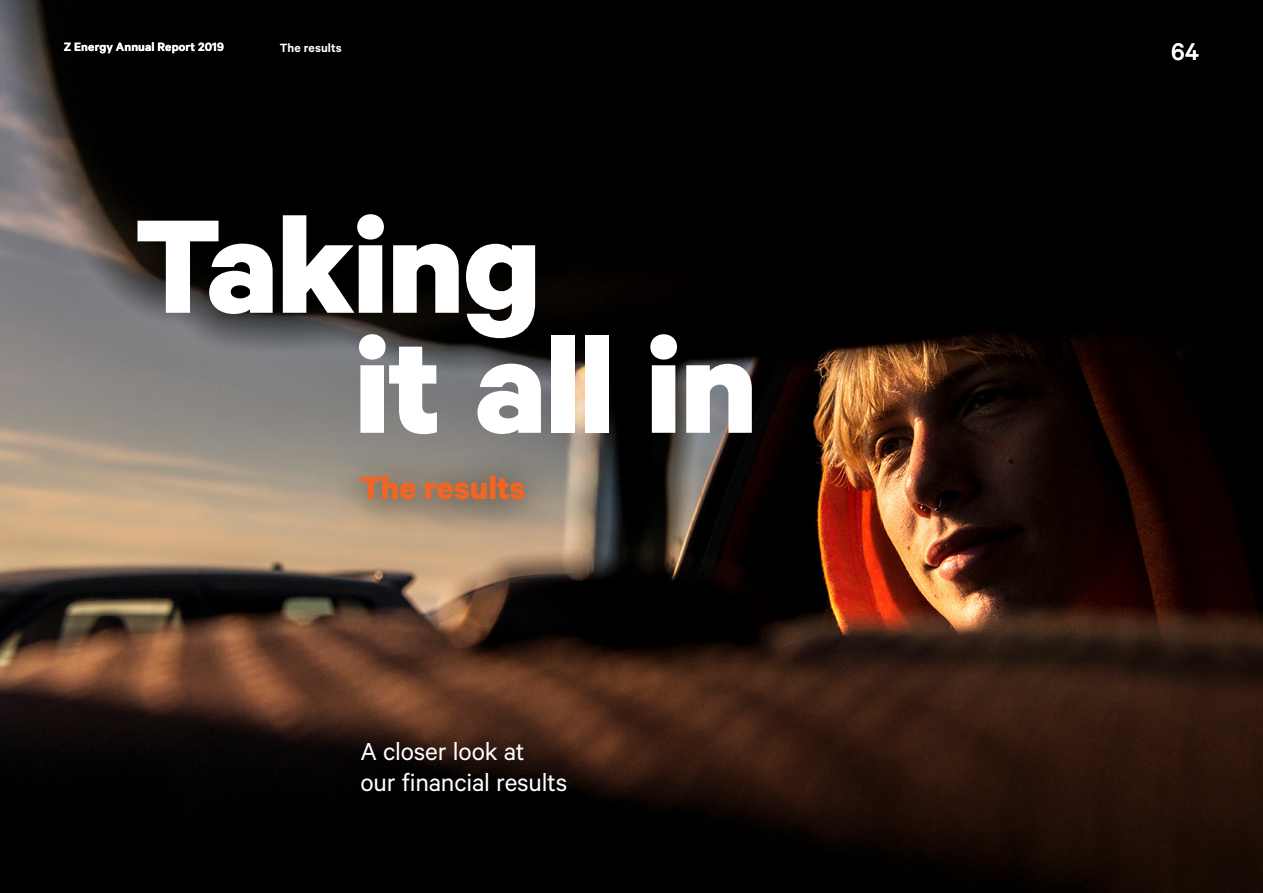
<style>
.page{position:relative;width:1263px;height:893px;background:#fff}
.page>*{position:absolute;margin:0;border:0;box-sizing:border-box;transform-origin:0 0}
.t1{font:700 150px/120px "Calibre";letter-spacing:-.015em;color:#fff}
.t2{font:700 36px "Calibre";letter-spacing:-.005em;color:#f26522}
.t3{font:27.75px/31.5px "Calibre";letter-spacing:-.005em;color:#fff}
.t4{font:500 27px "Calibre";color:#fff}
.t5{font:600 13.5px "Calibre";letter-spacing:.01em;color:#fff}
</style>
<div class="page">
<img style="left:0;top:0;width:1263px;height:893px">
<div style="left:332px;top:448px;width:223px;height:88px;background:#000;opacity:.75"></div>
<p class="t5" style="left:64px;top:39px;width:162px">Z Energy Annual Report 2019</p>
<p class="t5" style="left:280px;top:39px;width:63px">The results</p>
<h1 class="t1" style="left:354px;top:201px;width:405px;text-indent:-220px">Taking<br>it all in</h1>
<h2 class="t2" style="left:360px;top:465px;width:167px">The results</h2>
<h3 class="t3" style="left:360px;top:734px;width:209px">A closer look at<br>our financial results</h3>
<h3 class="t4" style="left:1171px;top:36px;width:29px">64</h3>
</div>
